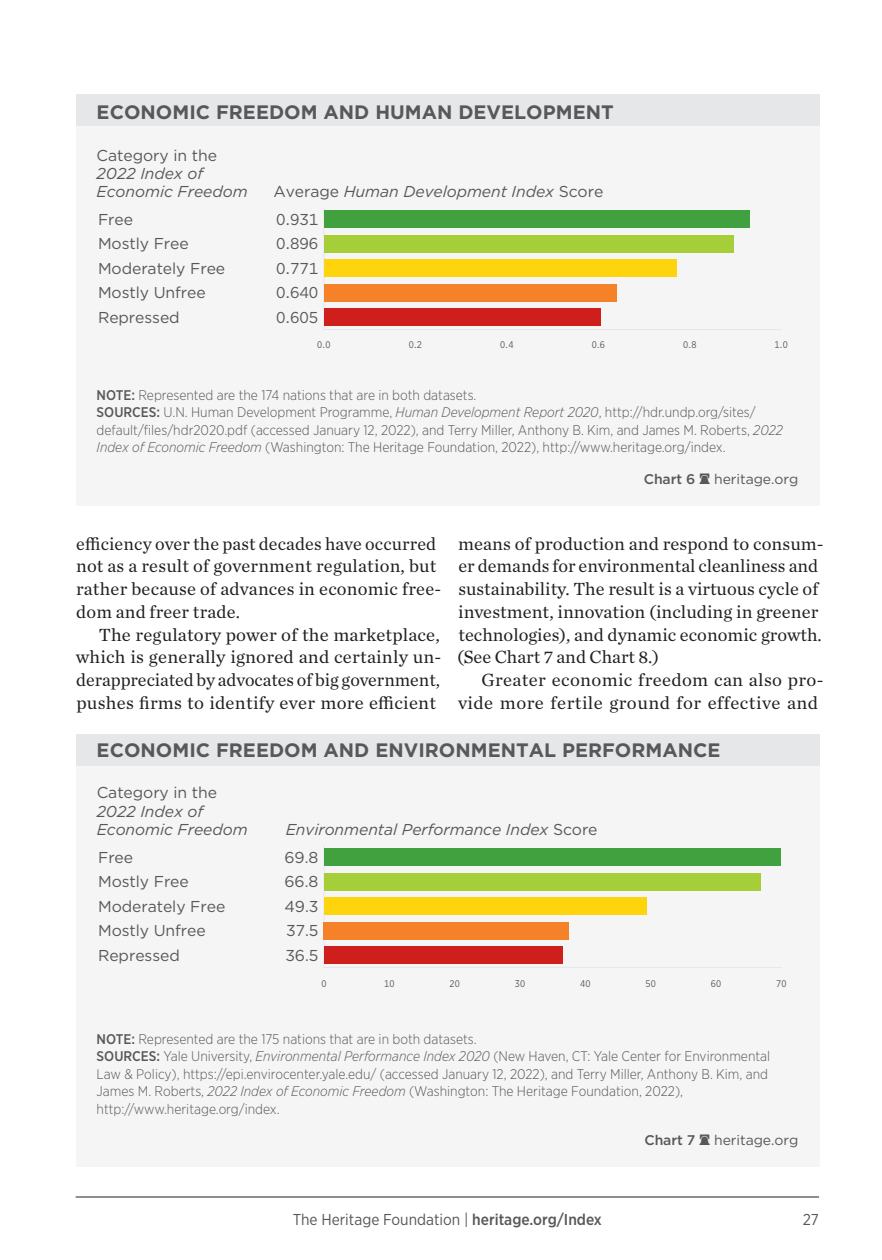
<style>
.page{position:relative;width:882px;height:1260px;background:#fff}
.page>*{position:absolute;margin:0;border:0;box-sizing:border-box;transform-origin:0 0}
.t1{font:700 19.43px "Gotham";color:#57585a}
.Body_Text{font:18.38px/22.8px "Chronicle Text G1";letter-spacing:.005em;color:#231f20}
.Body_Text-2{font:18.38px/22.8px "Chronicle Text G1";letter-spacing:.025em;color:#231f20;text-align:right}
.t2{font:italic 15.75px/18.4px "Gotham";letter-spacing:-.005em;color:#57585a}
.t3{font:15.75px/24.5px "Gotham";letter-spacing:-.005em;color:#57585a}
.t4{font:15.75px "Gotham Narrow";color:#57585a}
.t5{font:300 14px/17.5px "Gotham Narrow";color:#57585a}
.t6{font:14px "Gotham";letter-spacing:-.005em;color:#57585a}
.t7{font:9.62px "Gotham Narrow";letter-spacing:.03em;color:#57585a}
.s1{font-style:normal}
.s2{font-weight:500}
.s3{font-style:italic}
.s4{font-family:"THF";font-size:10.5px}
</style>
<div class="page">
<hr style="left:76px;top:1197px;width:743px;height:1px;background:#231f20">
<div style="left:76px;top:126px;width:743px;height:378px;background:#f5f5f6"></div>
<div style="left:76px;top:94px;width:743px;height:32px;background:#e6e7e9"></div>
<hr style="left:324px;top:329px;width:457px;height:1px;background:#e6e7e9">
<hr style="left:324px;top:207px;width:1px;height:123px;background:#e6e7e9">
<div style="left:324px;top:210px;width:426px;height:18px;background:#40a13e"></div>
<div style="left:324px;top:235px;width:410px;height:18px;background:#a6ce39"></div>
<div style="left:324px;top:259px;width:353px;height:18px;background:#fed40c"></div>
<div style="left:324px;top:284px;width:293px;height:18px;background:#f58229"></div>
<div style="left:324px;top:308px;width:277px;height:18px;background:#ce1f1d"></div>
<div style="left:76px;top:766px;width:743px;height:400px;background:#f5f5f6"></div>
<div style="left:76px;top:734px;width:743px;height:32px;background:#e6e7e9"></div>
<hr style="left:324px;top:967px;width:457px;height:1px;background:#e6e7e9">
<hr style="left:324px;top:845px;width:1px;height:122px;background:#e6e7e9">
<div style="left:324px;top:848px;width:456px;height:18px;background:#40a13e"></div>
<div style="left:324px;top:873px;width:436px;height:18px;background:#a6ce39"></div>
<div style="left:324px;top:897px;width:322px;height:18px;background:#fed40c"></div>
<div style="left:324px;top:922px;width:245px;height:18px;background:#f58229"></div>
<div style="left:324px;top:946px;width:238px;height:18px;background:#ce1f1d"></div>
<p class="t1" style="left:97px;top:99px;width:519px">ECONOMIC FREEDOM AND HUMAN DEVELOPMENT</p>
<p class="t2" style="left:97px;top:145px;width:153px"><span class="s1">Category in the<br></span>2022 Index of<br>Economic Freedom</p>
<p class="t2" style="left:273px;top:182px;width:331px"><span class="s1">Average</span> Human Development Index <span class="s1">Score</span></p>
<p class="t3" style="left:98px;top:207px;width:129px">Free<br>Mostly Free<br>Moderately Free<br>Mostly Unfree<br>Repressed</p>
<p class="t3" style="left:276px;top:207px;width:44px;text-align:justify">0.931<br>0.896<br>0.771<br>0.640<br>0.605</p>
<p class="t7" style="left:317px;top:339px;width:15px">0.0</p>
<p class="t7" style="left:409px;top:339px;width:15px">0.2</p>
<p class="t7" style="left:500px;top:339px;width:15px">0.4</p>
<p class="t7" style="left:592px;top:339px;width:15px">0.6</p>
<p class="t7" style="left:683px;top:339px;width:15px">0.8</p>
<p class="t7" style="left:775px;top:339px;width:15px">1.0</p>
<p class="t5" style="left:97px;top:386px;width:688px"><span class="s2">NOTE:</span> Represented are the 174 nations that are in both datasets.<br><span class="s2">SOURCES:</span> U.N. Human Development Programme, <span class="s3">Human Development Report 2020</span>, http://hdr.undp.org/sites/ default/files/hdr2020.pdf (accessed January 12, 2022), and Terry Miller, Anthony B. Kim, and James M. Roberts, <span class="s3">2022<br>Index of Economic Freedom</span> (Washington: The Heritage Foundation, 2022), http://www.heritage.org/index.</p>
<p class="t6" style="left:644px;top:470px;width:156px"><span class="s2">Chart 6</span> <span class="s4">A</span> heritage.org</p>
<p class="Body_Text" style="left:76px;top:531px;width:367px">efficiency over the past decades have occurred not as a result of government regulation, but rather because of advances in economic free&shy;dom and freer trade.</p>
<p class="Body_Text" style="left:76px;top:622px;width:367px;text-align:justify;text-indent:23px">The regulatory power of the marketplace, which is generally ignored and certainly un&shy;derappreciated by advocates of big government, pushes firms to identify ever more efficient</p>
<p class="Body_Text" style="left:457px;top:531px;width:368px">means of production and respond to consum&shy;er demands for environmental cleanliness and sustainability. The result is a virtuous cycle of investment, innovation (including in greener technologies), and dynamic economic growth. (See Chart 7 and Chart 8.)</p>
<p class="Body_Text-2" style="left:458px;top:667px;width:367px">Greater economic freedom can also pro&shy;vide more fertile ground for effective and</p>
<p class="t1" style="left:97px;top:737px;width:625px">ECONOMIC FREEDOM AND ENVIRONMENTAL PERFORMANCE</p>
<p class="t2" style="left:97px;top:783px;width:153px"><span class="s1">Category in the<br></span>2022 Index of<br>Economic Freedom</p>
<p class="t2" style="left:286px;top:820px;width:313px">Environmental Performance Index <span class="s1">Score</span></p>
<p class="t3" style="left:98px;top:845px;width:129px">Free<br>Mostly Free<br>Moderately Free<br>Mostly Unfree<br>Repressed</p>
<p class="t3" style="left:284px;top:845px;width:36px;text-align:justify">69.8<br>66.8<br>49.3<br>37.5<br>36.5</p>
<p class="t7" style="left:321px;top:977px;width:7px">0</p>
<p class="t7" style="left:384px;top:977px;width:12px">10</p>
<p class="t7" style="left:449px;top:977px;width:12px">20</p>
<p class="t7" style="left:515px;top:977px;width:12px">30</p>
<p class="t7" style="left:580px;top:977px;width:12px">40</p>
<p class="t7" style="left:645px;top:977px;width:12px">50</p>
<p class="t7" style="left:711px;top:977px;width:12px">60</p>
<p class="t7" style="left:776px;top:977px;width:12px">70</p>
<p class="t5" style="left:97px;top:1030px;width:675px"><span class="s2">NOTE:</span> Represented are the 175 nations that are in both datasets.<br><span class="s2">SOURCES:</span> Yale University, <span class="s3">Environmental Performance Index 2020</span> (New Haven, CT: Yale Center for Environmental Law &amp; Policy), https://epi.envirocenter.yale.edu/ (accessed January 12, 2022), and Terry Miller, Anthony B. Kim, and James M. Roberts, <span class="s3">2022 Index of Economic Freedom</span> (Washington: The Heritage Foundation, 2022), http://www.heritage.org/index.</p>
<p class="t6" style="left:644px;top:1131px;width:155px"><span class="s2">Chart 7</span> <span class="s4">A</span> heritage.org</p>
<p class="t4" style="left:293px;top:1209px;width:311px">The Heritage Foundation | <span class="s2">heritage.org/Index</span></p>
<p class="t4" style="left:803px;top:1209px;width:18px">27</p>
</div>
